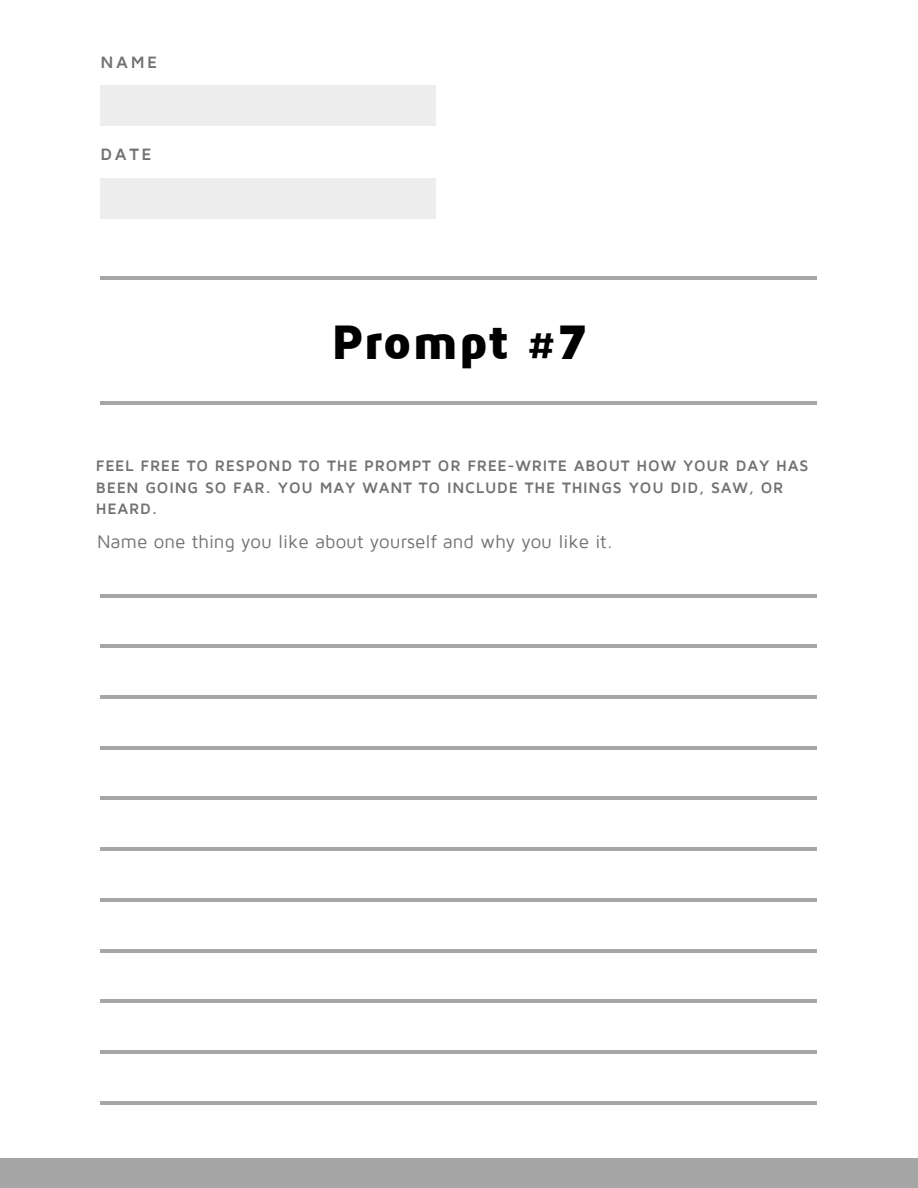
<style>
.page{position:relative;width:918px;height:1188px;background:#fff}
.page>*{position:absolute;margin:0;border:0;box-sizing:border-box;transform-origin:0 0}
.t1{font:900 49.8px "Maven Pro";color:#000}
.t2{font:18.6px "Maven Pro";color:#717171}
.t3{font:700 16.95px "Maven Pro";letter-spacing:.15em;color:#717171}
.t4{font:700 15.6px/21.1px "Maven Pro";letter-spacing:.05em;color:#717171}
</style>
<div class="page">
<div style="left:101px;top:86px;width:335px;height:40px;background:#ededed"></div>
<div style="left:101px;top:178px;width:335px;height:40px;background:#ededed"></div>
<hr style="left:101px;top:401px;width:716px;height:3px;background:#a6a6a6">
<hr style="left:101px;top:276px;width:716px;height:4px;background:#a6a6a6">
<div style="left:0;top:1159px;width:918px;height:29px;background:#a6a6a6"></div>
<hr style="left:101px;top:594px;width:716px;height:3px;background:#a6a6a6">
<hr style="left:101px;top:645px;width:716px;height:3px;background:#a6a6a6">
<hr style="left:101px;top:695px;width:716px;height:4px;background:#a6a6a6">
<hr style="left:101px;top:746px;width:716px;height:3px;background:#a6a6a6">
<hr style="left:101px;top:797px;width:716px;height:3px;background:#a6a6a6">
<hr style="left:101px;top:848px;width:716px;height:3px;background:#a6a6a6">
<hr style="left:101px;top:898px;width:716px;height:3px;background:#a6a6a6">
<hr style="left:101px;top:949px;width:716px;height:3px;background:#a6a6a6">
<hr style="left:101px;top:1000px;width:716px;height:3px;background:#a6a6a6">
<hr style="left:101px;top:1050px;width:716px;height:4px;background:#a6a6a6">
<hr style="left:101px;top:1101px;width:716px;height:3px;background:#a6a6a6">
<p class="t3" style="left:101px;top:51px;width:58px">NAME</p>
<p class="t3" style="left:101px;top:143px;width:52px">DATE</p>
<h1 class="t1" style="left:331px;top:310px;width:257px">Prompt #7</h1>
<p class="t4" style="left:96px;top:455px;width:714px">FEEL FREE TO RESPOND TO THE PROMPT OR FREE-WRITE ABOUT HOW YOUR DAY HAS<br>BEEN GOING SO FAR. YOU MAY WANT TO INCLUDE THE THINGS YOU DID, SAW, OR<br>HEARD.</p>
<p class="t2" style="left:97px;top:530px;width:517px">Name one thing you like about yourself and why you like it.</p>
</div>
